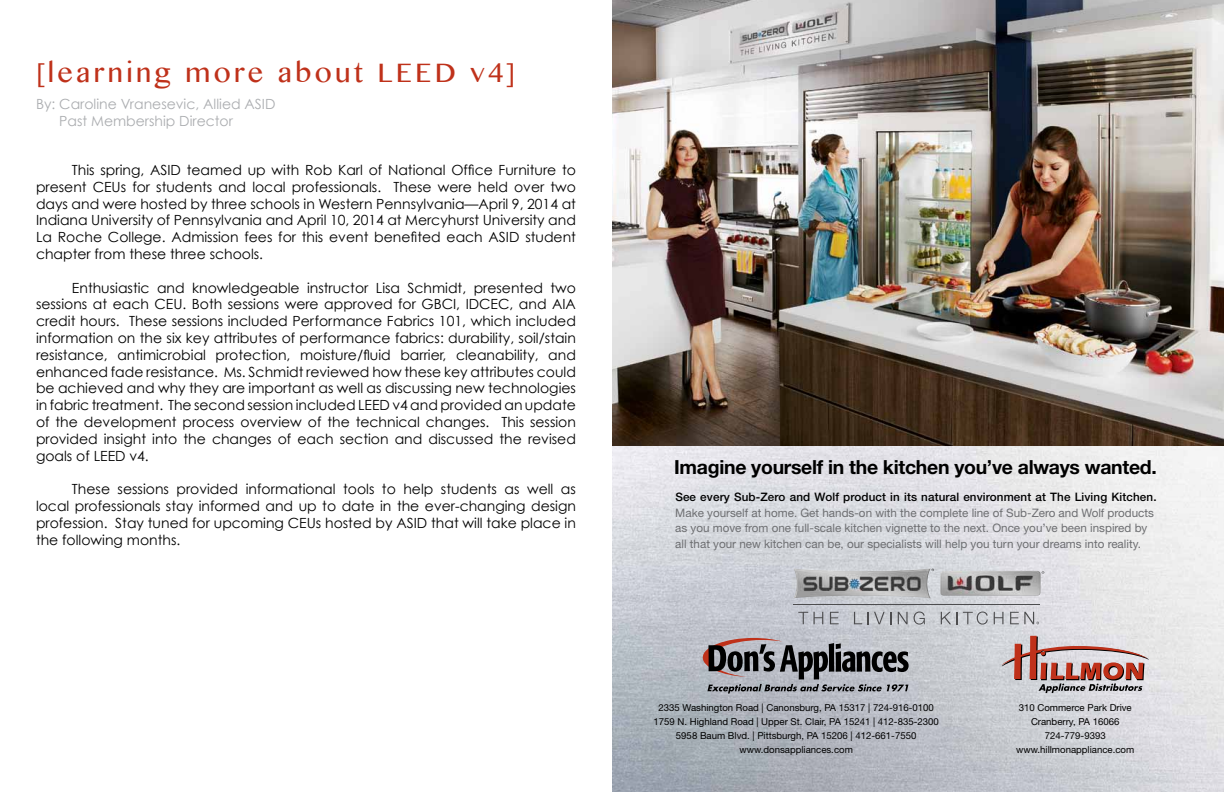
<style>
.page{position:relative;width:1224px;height:792px;background:#fff}
.page>*{position:absolute;margin:0;border:0;box-sizing:border-box;transform-origin:0 0}
.t1{font:30px "Kannada MN";letter-spacing:.11em;color:#bf311a}
.t2{font:700 19.4px "Helvetica Neue LT Std";letter-spacing:-.015em;color:#000}
.t3{font:14px/16.8px "Century Gothic";color:#000;text-align:justify}
.t4{font:14px/16.8px "Century Gothic";color:#abadb0}
.t5{font:11.7px/15.5px "Helvetica Neue LT Std";color:#6d6e71}
.t6{font:500 11.7px "Helvetica Neue LT Std";letter-spacing:.01em;color:#000}
.t7{font:9.6px/13.9px "Helvetica Neue LT Std";color:#000;text-align:center}
</style>
<div class="page">
<img style="left:612px;top:446px;width:612px;height:346px">
<img style="left:612px;top:0;width:612px;height:446px">
<svg style="left:798px;top:612px;width:10px;height:12px"></svg>
<svg style="left:814px;top:612px;width:9px;height:12px"></svg>
<svg style="left:830px;top:612px;width:9px;height:12px"></svg>
<svg style="left:854px;top:612px;width:37px;height:12px"></svg>
<svg style="left:898px;top:612px;width:10px;height:12px"></svg>
<svg style="left:914px;top:612px;width:11px;height:13px"></svg>
<svg style="left:941px;top:612px;width:47px;height:13px"></svg>
<svg style="left:994px;top:612px;width:10px;height:12px"></svg>
<hr style="left:793px;top:604px;width:247px;height:1px;background:#4d4d4f">
<svg style="left:1010px;top:612px;width:29px;height:12px"></svg>
<img style="left:793px;top:568px;width:138px;height:30px">
<img style="left:940px;top:571px;width:101px;height:25px">
<svg style="left:703px;top:638px;width:206px;height:56px;background:#838287"></svg>
<svg style="left:1001px;top:636px;width:148px;height:57px;background:#bfa2a0"></svg>
<h1 class="t1" style="left:36px;top:54px;width:481px">[learning more about LEED v4]</h1>
<p class="t4" style="left:59px;top:96px;width:218px;text-indent:-23px">By: Caroline Vranesevic, Allied ASID<br>Past Membership Director</p>
<p class="t3" style="left:36px;top:161px;width:542px;text-indent:36px">This spring, ASID teamed up with Rob Karl of National Office Furniture to present CEUs for students and local professionals. These were held over two days and were hosted by three schools in Western Pennsylvania—April 9, 2014 at Indiana University of Pennsylvania and April 10, 2014 at Mercyhurst University and La Roche College. Admission fees for this event benefited each ASID student chapter from these three schools.</p>
<p class="t3" style="left:36px;top:279px;width:542px;text-indent:36px">Enthusiastic and knowledgeable instructor Lisa Schmidt, presented two sessions at each CEU. Both sessions were approved for GBCI, IDCEC, and AIA credit hours. These sessions included Performance Fabrics 101, which included information on the six key attributes of performance fabrics: durability, soil/stain resistance, antimicrobial protection, moisture/fluid barrier, cleanability, and enhanced fade resistance. Ms. Schmidt reviewed how these key attributes could be achieved and why they are important as well as discussing new technologies in fabric treatment. The second session included LEED v4 and provided an update of the development process overview of the technical changes. This session provided insight into the changes of each section and discussed the revised goals of LEED v4.</p>
<p class="t3" style="left:36px;top:481px;width:541px;text-indent:36px">These sessions provided informational tools to help students as well as local professionals stay informed and up to date in the ever-changing design profession. Stay tuned for upcoming CEUs hosted by ASID that will take place in the following months.</p>
<h2 class="t2" style="left:674px;top:455px;width:484px">Imagine yourself in the kitchen you’ve always wanted.</h2>
<p class="t6" style="left:675px;top:490px;width:483px">See every Sub-Zero and Wolf product in its natural environment at The Living Kitchen.</p>
<p class="t5" style="left:675px;top:505px;width:480px">Make yourself at home. Get hands-on with the complete line of Sub-Zero and Wolf products as you move from one full-scale kitchen vignette to the next. Once you’ve been inspired by all that your new kitchen can be, our specialists will help you turn your dreams into reality.</p>
<p class="t7" style="left:653px;top:701px;width:287px">2335 Washington Road | Canonsburg, PA 15317 | 724-916-0100<br>1759 N. Highland Road | Upper St. Clair, PA 15241 | 412-835-2300<br>5958 Baum Blvd. | Pittsburgh, PA 15206 | 412-661-7550 www.donsappliances.com</p>
<p class="t7" style="left:1016px;top:701px;width:120px">310 Commerce Park Drive<br>Cranberry, PA 16066<br>724-779-9393 www.hillmonappliance.com</p>
</div>
